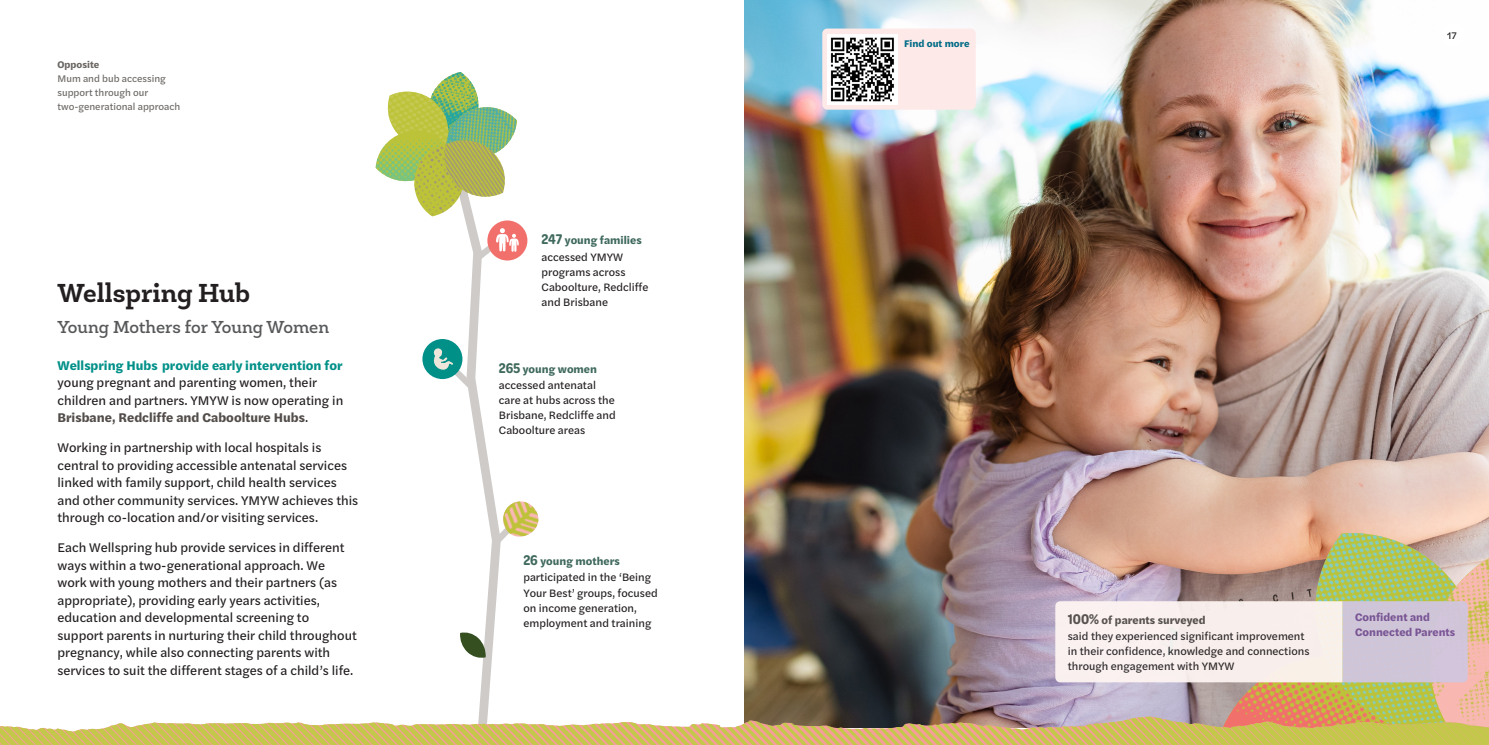
<style>
.page{position:relative;width:1489px;height:745px;background:#fff}
.page>*{position:absolute;margin:0;border:0;box-sizing:border-box;transform-origin:0 0}
.Section_Title{font:700 26.25px "Newslab";color:#231f20}
.Section_Subtitle{font:500 17.5px "Newslab";color:#57585a}
.P{font:13.12px/17.5px "Halyard Text";color:#231f20}
.P_-_First{font:13.12px/17.5px "Halyard Text";color:#231f20}
.P_-_Small{font:11.25px/15px "Halyard Text";color:#231f20}
.Number_Subject{font:700 11.25px "Halyard Text";color:#3f695d}
.t1{font:700 11.25px/15px "Halyard Text";color:#764f97}
.t2{font:10px/13.8px "Halyard Text";color:#6a6663}
.Heading_Smaller{font:700 10px "Halyard Text";color:#016b86}
.t3{font:10px "Halyard Text";color:#231f20}
.s1{font-weight:700}
.s2{font-weight:700;color:#009088}
.s3{font-weight:700;color:#524d4a}
.s4{font-family:"Omnes Cond";font-weight:600;font-size:15px}
.s5{font-family:"Omnes Cond";font-weight:600;font-size:15px;color:#524d4a}
</style>
<div class="page">
<img style="left:744px;top:0;width:744px;height:499px">
<svg style="left:431px;top:216px;width:63px;height:283px"></svg>
<svg style="left:375px;top:72px;width:142px;height:144px"></svg>
<img style="left:441px;top:140px;width:66px;height:59px">
<div style="left:487px;top:220px;width:40px;height:40px;background:#f2706c;border-radius:50%"></div>
<div style="left:422px;top:339px;width:40px;height:40px;background:#009088;border-radius:50%"></div>
<svg style="left:432px;top:346px;width:49px;height:50px"></svg>
<img style="left:0;top:499px;width:1488px;height:245px">
<img style="left:501px;top:501px;width:40px;height:38px">
<div style="left:822px;top:29px;width:153px;height:81px;background:#fde9e7;border-radius:5px"></div>
<img style="left:827px;top:34px;width:70px;height:70px">
<svg style="left:470px;top:228px;width:48px;height:37px"></svg>
<div style="left:1439px;top:23px;width:25px;height:25px;background:#fff;border-radius:50%"></div>
<p class="t2" style="left:58px;top:58px;width:124px"><span class="s1">Opposite<br></span>Mum and bub accessing support through our two-generational approach</p>
<p class="Section_Title" style="left:58px;top:276px;width:194px">Wellspring Hub</p>
<p class="Section_Subtitle" style="left:58px;top:316px;width:273px">Young Mothers for Young Women</p>
<p class="P_-_First" style="left:58px;top:355px;width:287px"><span class="s2">Wellspring Hubs provide early intervention for </span>young pregnant and parenting women, their children and partners. YMYW is now operating in <span class="s3">Brisbane, Redcliffe and Caboolture Hubs</span>.</p>
<p class="P" style="left:58px;top:438px;width:302px">Working in partnership with local hospitals is central to providing accessible antenatal services linked with family support, child health services and other community services. YMYW achieves this through co-location and/or visiting services.</p>
<p class="P" style="left:58px;top:538px;width:301px">Each Wellspring hub provide services in different ways within a two-generational approach. We work with young mothers and their partners (as appropriate), providing early years activities, education and developmental screening to support parents in nurturing their child throughout pregnancy, while also connecting parents with services to suit the different stages of a child’s life.</p>
<p class="Number_Subject" style="left:541px;top:232px;width:102px"><span class="s4">247</span> young families</p>
<p class="P_-_Small" style="left:541px;top:248px;width:108px">accessed YMYW programs across<br>Caboolture, Redcliffe and Brisbane</p>
<p class="Number_Subject" style="left:499px;top:360px;width:100px"><span class="s4">265</span> young women</p>
<p class="P_-_Small" style="left:499px;top:377px;width:118px">accessed antenatal care at hubs across the<br>Brisbane, Redcliffe and<br>Caboolture areas</p>
<p class="Number_Subject" style="left:523px;top:552px;width:98px"><span class="s4">26</span> young mothers</p>
<p class="P_-_Small" style="left:523px;top:569px;width:136px">participated in the ‘Being<br>Your Best’ groups, focused on income generation, employment and training</p>
<p class="Heading_Smaller" style="left:904px;top:36px;width:67px">Find out more</p>
<p class="t3" style="left:1446px;top:28px;width:11px">17</p>
<p class="P_-_Small" style="left:1067px;top:610px;width:238px;line-height:16.2px"><span class="s5">100%</span> <span class="s3">of parents surveyed<br></span>said they experienced significant improvement</p>
<p class="P_-_Small" style="left:1067px;top:642px;width:243px">in their confidence, knowledge and connections through engagement with YMYW</p>
<p class="t1" style="left:1354px;top:608px;width:102px">Confident and<br>Connected Parents</p>
</div>
